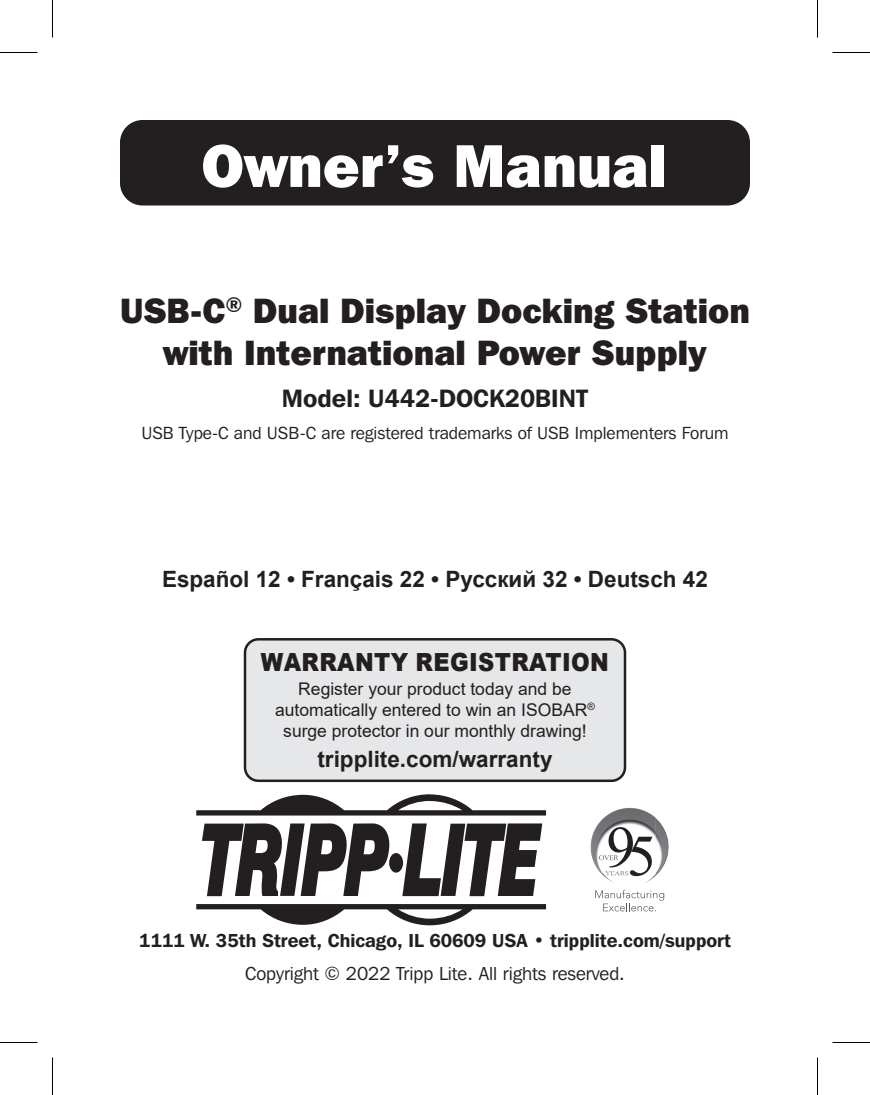
<style>
.page{position:relative;width:870px;height:1095px;background:#fff}
.page>*{position:absolute;margin:0;border:0;box-sizing:border-box;transform-origin:0 0}
.t1{font:800 60px "Franklin Gothic IT Cby BT";color:#fff}
.t2{font:800 35px/42px "Franklin Gothic IT Cby BT";color:#231f20;text-align:center}
.t3{font:600 25px "Franklin Gothic IT Cby BT";color:#231f20}
.t4{font:900 25px "Arial";letter-spacing:.015em;color:#231f20;scale:.9 1}
.t5{font:700 22.5px "Arial";color:#231f20}
.t6{font:600 18.75px "Franklin Gothic IT Cby BT";color:#231f20}
.t7{font:18.75px "Franklin Gothic IT Cby BT";color:#231f20}
.t8{font:17.5px/21px "Arial";color:#231f20;text-align:center}
.t9{font:17.5px "Franklin Gothic IT Cby BT";color:#231f20}
</style>
<div class="page">
<div style="left:120px;top:120px;width:630px;height:86px;background:#231f20;border-radius:22px"></div>
<div style="left:389px;top:853px;width:14px;height:20px;background:#231f20;border-radius:50%"></div>
<svg style="left:202px;top:823px;width:189px;height:73px"></svg>
<svg style="left:402px;top:823px;width:140px;height:73px"></svg>
<svg style="left:196px;top:794px;width:350px;height:22px"></svg>
<svg style="left:196px;top:904px;width:350px;height:21px"></svg>
<img style="left:595px;top:808px;width:33px;height:21px">
<img style="left:656px;top:825px;width:13px;height:50px">
<img style="left:604px;top:876px;width:45px;height:8px">
<svg style="left:595px;top:890px;width:69px;height:21px"></svg>
<svg style="left:599px;top:827px;width:53px;height:49px"></svg>
<div style="left:245px;top:639px;width:380px;height:142px;background:#e6e7e9;border-radius:13px"></div>
<div style="left:244px;top:638px;width:382px;height:144px;border:2px solid #231f20;border-radius:13px"></div>
<hr style="left:0;top:52px;width:38px;height:1px;background:#000">
<hr style="left:832px;top:52px;width:38px;height:1px;background:#000">
<hr style="left:0;top:1042px;width:38px;height:1px;background:#000">
<hr style="left:832px;top:1042px;width:38px;height:1px;background:#000">
<hr style="left:52px;top:0;width:1px;height:38px;background:#000">
<hr style="left:52px;top:1058px;width:1px;height:37px;background:#000">
<hr style="left:817px;top:0;width:1px;height:38px;background:#000">
<hr style="left:817px;top:1058px;width:1px;height:37px;background:#000">
<p class="t1" style="left:201px;top:127px;width:466px">Owner’s Manual</p>
<p class="t2" style="left:120px;top:289px;width:632px">USB-C<sup>®</sup> Dual Display Docking Station with International Power Supply</p>
<p class="t3" style="left:282px;top:382px;width:308px">Model: U442-DOCK20BINT</p>
<p class="t9" style="left:141px;top:422px;width:589px">USB Type-C and USB-C are registered trademarks of USB Implementers Forum</p>
<p class="t5" style="left:162px;top:564px;width:547px">Español 12 • Français 22 • Русский 32 • Deutsch 42</p>
<p class="t4" style="left:261px;top:644px;width:388px">WARRANTY REGISTRATION</p>
<p class="t8" style="left:275px;top:678px;width:321px">Register your product today and be automatically entered to win an ISOBAR<sup>® </sup>surge protector in our monthly drawing!</p>
<p class="t5" style="left:317px;top:743px;width:237px">tripplite.com/warranty</p>
<p class="t6" style="left:139px;top:928px;width:594px">1111 W. 35th Street, Chicago, IL 60609 USA • tripplite.com/support</p>
<p class="t7" style="left:245px;top:962px;width:381px">Copyright © 2022 Tripp Lite. All rights reserved.</p>
</div>
